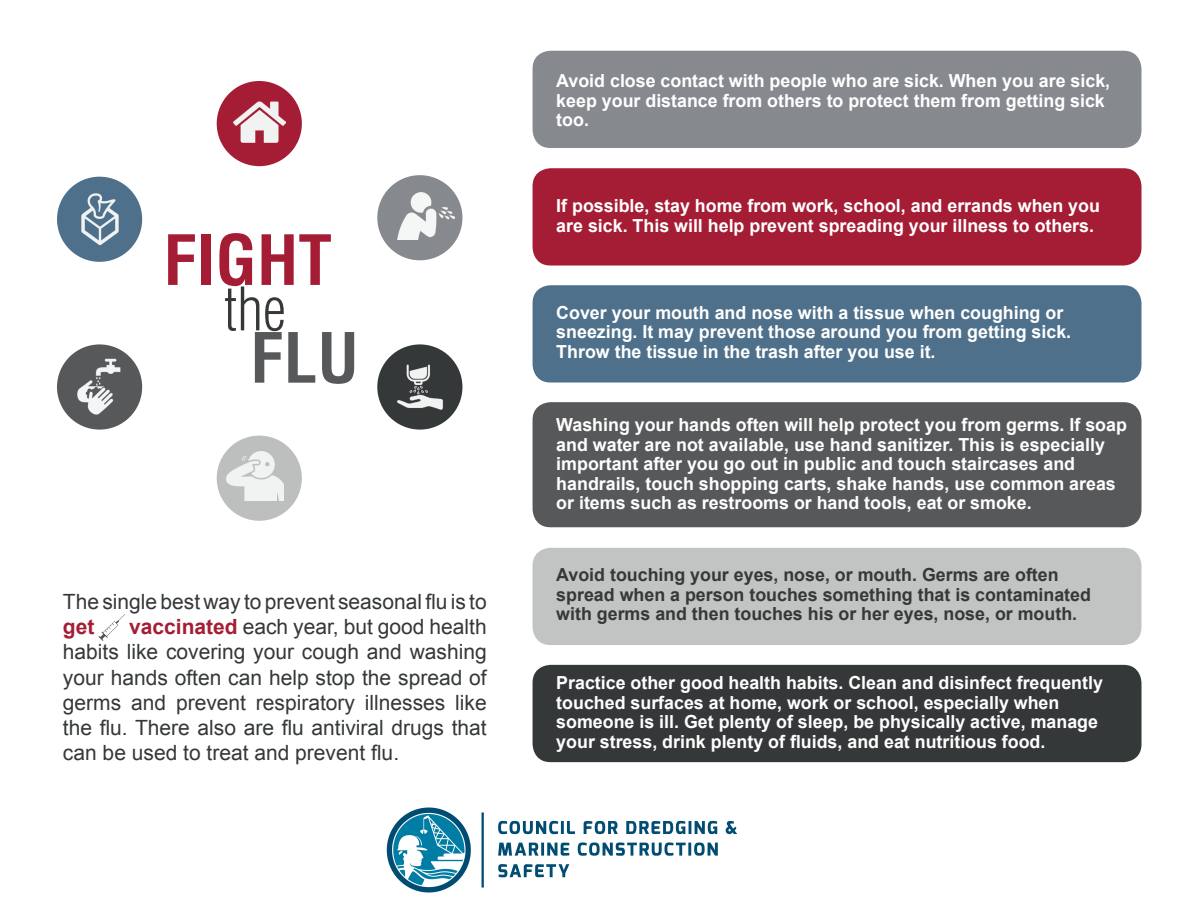
<style>
.page{position:relative;width:1188px;height:918px;background:#fff}
.page>*{position:absolute;margin:0;border:0;box-sizing:border-box;transform-origin:0 0}
.t1{font:700 condensed 67.5px "Helvetica LT Std";color:#a51d35}
.t2{font:700 condensed 67.5px "Helvetica LT Std";color:#57585a}
.t3{font:300 condensed 58.5px "Helvetica LT Std";color:#353839}
.t4{font:21px/25.2px "Arial";color:#353839;text-align:justify}
.t5{font:700 21px "Arial";color:#a51d35}
.t6{font:700 18px/19.5px "Arial";color:#fff}
.t7{font:700 18px/19.5px "Arial";color:#353839}
.s1{font-weight:700;color:#a51d35}
</style>
<div class="page">
<div style="left:533px;top:51px;width:609px;height:97px;background:#868a8e;border-radius:18px"></div>
<div style="left:57px;top:177px;width:85px;height:85px;background:#4e708b;border-radius:50%"></div>
<div style="left:217px;top:81px;width:85px;height:85px;background:#a51d35;border-radius:50%"></div>
<div style="left:377px;top:175px;width:85px;height:85px;background:#868a8e;border-radius:50%"></div>
<div style="left:217px;top:436px;width:85px;height:85px;background:#bdbebe;border-radius:50%"></div>
<div style="left:377px;top:344px;width:85px;height:86px;background:#353839;border-radius:50%"></div>
<div style="left:57px;top:344px;width:85px;height:86px;background:#57585a;border-radius:50%"></div>
<img style="left:98px;top:615px;width:26px;height:26px">
<div style="left:533px;top:168px;width:609px;height:98px;background:#a51d35;border-radius:18px"></div>
<div style="left:533px;top:285px;width:609px;height:98px;background:#4e708b;border-radius:18px"></div>
<div style="left:533px;top:402px;width:609px;height:125px;background:#57585a;border-radius:18px"></div>
<div style="left:533px;top:548px;width:609px;height:97px;background:#bdbebe;border-radius:18px"></div>
<div style="left:533px;top:665px;width:609px;height:97px;background:#353839;border-radius:18px"></div>
<img style="left:81px;top:193px;width:38px;height:53px">
<img style="left:397px;top:192px;width:57px;height:47px">
<img style="left:234px;top:101px;width:52px;height:42px">
<img style="left:77px;top:359px;width:44px;height:56px">
<img style="left:226px;top:451px;width:57px;height:49px">
<img style="left:397px;top:364px;width:46px;height:46px">
<img style="left:386px;top:807px;width:351px;height:86px">
<h1 class="t1" style="left:163px;top:218px;width:170px">FIGHT</h1>
<h2 class="t3" style="left:224px;top:273px;width:63px">the</h2>
<h1 class="t2" style="left:250px;top:316px;width:110px">FLU</h1>
<p class="t4" style="left:63px;top:589px;width:425px">The single best way to prevent seasonal flu is to</p>
<p class="t5" style="left:63px;top:613px;width:33px">get</p>
<p class="t4" style="left:63px;top:614px;width:425px;text-indent:66px"><span class="s1">vaccinated</span> each year, but good health habits like covering your cough and washing your hands often can help stop the spread of germs and prevent respiratory illnesses like the flu. There also are flu antiviral drugs that can be used to treat and prevent flu.</p>
<p class="t6" style="left:556px;top:72px;width:555px">Avoid close contact with people who are sick. When you are sick, keep your distance from others to protect them from getting sick too.</p>
<p class="t6" style="left:556px;top:197px;width:545px">If possible, stay home from work, school, and errands when you are sick. This will help prevent spreading your illness to others.</p>
<p class="t6" style="left:556px;top:303px;width:516px">Cover your mouth and nose with a tissue when coughing or sneezing. It may prevent those around you from getting sick.<br>Throw the tissue in the trash after you use it.</p>
<p class="t6" style="left:556px;top:416px;width:572px">Washing your hands often will help protect you from germs. If soap and water are not available, use hand sanitizer. This is especially important after you go out in public and touch staircases and handrails, touch shopping carts, shake hands, use common areas or items such as restrooms or hand tools, eat or smoke.</p>
<p class="t7" style="left:556px;top:566px;width:536px">Avoid touching your eyes, nose, or mouth. Germs are often spread when a person touches something that is contaminated with germs and then touches his or her eyes, nose, or mouth.</p>
<p class="t6" style="left:556px;top:674px;width:548px">Practice other good health habits. Clean and disinfect frequently touched surfaces at home, work or school, especially when someone is ill. Get plenty of sleep, be physically active, manage your stress, drink plenty of fluids, and eat nutritious food.</p>
</div>
